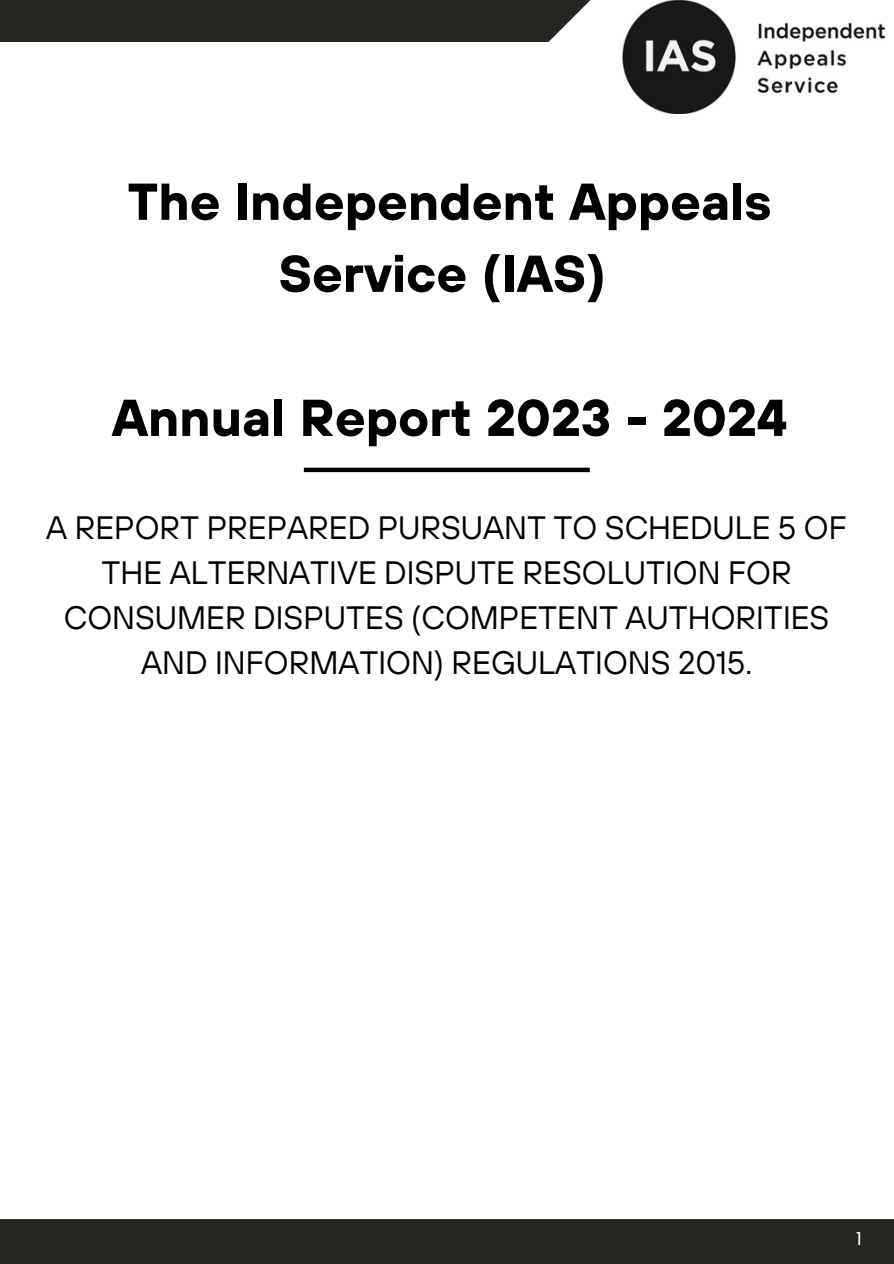
<style>
.page{position:relative;width:894px;height:1264px;background:#fff}
.page>*{position:absolute;margin:0;border:0;box-sizing:border-box;transform-origin:0 0}
.t1{font:700 51.75px/72px "TT Hoves";color:#000;text-align:center}
.t2{font:32.25px/45px "TT Hoves";color:#000;text-align:center}
.t3{font:18px "Poppins";color:#fff}
</style>
<div class="page">
<img style="left:622px;top:0;width:262px;height:114px">
<div style="left:0;top:0;width:590px;height:42px;background:#27251f"></div>
<div style="left:0;top:1218px;width:893px;height:45px;background:#27251f"></div>
<div style="left:304px;top:467px;width:285px;height:5px;background:#000"></div>
<h1 class="t1" style="left:128px;top:165px;width:645px">The Independent Appeals<br>Service (IAS)</h1>
<h1 class="t1" style="left:112px;top:381px;width:676px">Annual Report 2023 - 2024</h1>
<p class="t2" style="left:46px;top:505px;width:801px">A REPORT PREPARED PURSUANT TO SCHEDULE 5 OF THE ALTERNATIVE DISPUTE RESOLUTION FOR CONSUMER DISPUTES (COMPETENT AUTHORITIES AND INFORMATION) REGULATIONS 2015.</p>
<p class="t3" style="left:855px;top:1226px;width:7px">1</p>
</div>
